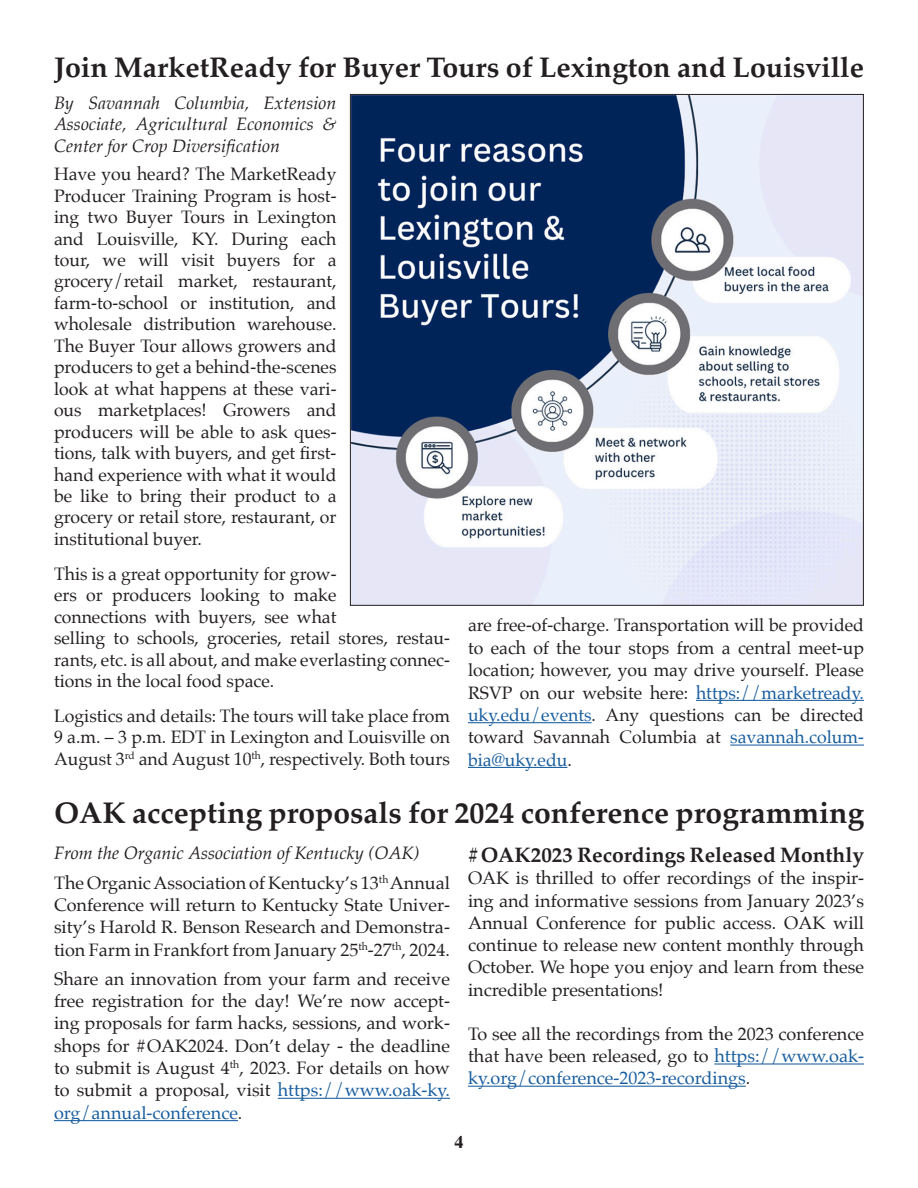
<style>
.page{position:relative;width:918px;height:1188px;background:#fff}
.page>*{position:absolute;margin:0;border:0;box-sizing:border-box;transform-origin:0 0}
.t1{font:700 30px "Palatino";color:#231f20}
.t2{font:700 28.5px "Palatino";color:#231f20}
.t3{font:700 21px "Palatino";color:#231f20}
.t4{font:18px/21.5px "Palatino";color:#231f20;text-align:justify}
.t5{font:italic 18px/21.6px "Palatino";color:#231f20;text-align:justify}
.t6{font:700 18px "Times";color:#231f20}
.s1{color:#175d9e}
</style>
<div class="page">
<img style="left:352px;top:96px;width:510px;height:508px">
<hr style="left:696px;top:700px;width:168px;height:1px;background:#175d9e">
<hr style="left:468px;top:722px;width:124px;height:1px;background:#175d9e">
<hr style="left:730px;top:745px;width:134px;height:1px;background:#175d9e">
<hr style="left:468px;top:767px;width:99px;height:1px;background:#175d9e">
<hr style="left:278px;top:1098px;width:172px;height:1px;background:#175d9e">
<hr style="left:54px;top:1120px;width:184px;height:1px;background:#175d9e">
<hr style="left:714px;top:1063px;width:150px;height:2px;background:#175d9e">
<hr style="left:468px;top:1086px;width:278px;height:1px;background:#175d9e">
<p class="t2" style="left:54px;top:43px;width:811px">Join MarketReady for Buyer Tours of Lexington and Louisville</p>
<p class="t5" style="left:54px;top:92px;width:284px">By Savannah Columbia, Extension Associate, Agricultural Economics &amp; Center for Crop Diversification</p>
<p class="t4" style="left:54px;top:163px;width:284px">Have you heard? The MarketReady Producer Training Program is host&shy;ing two Buyer Tours in Lexington and Louisville, KY. During each tour, we will visit buyers for a grocery/retail market, restaurant, farm-to-school or institution, and wholesale distribution warehouse.<br>The Buyer Tour allows growers and producers to get a behind-the-scenes look at what happens at these vari&shy;ous marketplaces! Growers and producers will be able to ask ques&shy;tions, talk with buyers, and get first&shy;hand experience with what it would be like to bring their product to a grocery or retail store, restaurant, or institutional buyer.</p>
<p class="t4" style="left:54px;top:563px;width:397px;text-align:left">This is a great opportunity for grow-<br>ers or producers looking to make<br>connections with buyers, see what<br>selling to schools, groceries, retail stores, restau&shy;rants, etc. is all about, and make everlasting connec&shy;tions in the local food space.</p>
<p class="t4" style="left:54px;top:705px;width:398px">Logistics and details: The tours will take place from 9 a.m. – 3 p.m. EDT in Lexington and Louisville on August 3<sup>rd</sup> and August 10<sup>th</sup>, respectively. Both tours</p>
<p class="t4" style="left:468px;top:614px;width:398px;line-height:22.4px">are free-of-charge. Transportation will be provided to each of the tour stops from a central meet-up location; however, you may drive yourself. Please RSVP on our website here: <span class="s1">https://marketready. uky.edu/events</span>. Any questions can be directed toward Savannah Columbia at <span class="s1">savannah.colum&shy;bia@uky.edu</span>.</p>
<p class="t1" style="left:54px;top:788px;width:811px">OAK accepting proposals for 2024 conference programming</p>
<p class="t3" style="left:468px;top:837px;width:398px">#OAK2023 Recordings Released Monthly</p>
<p class="t4" style="left:468px;top:867px;width:398px;line-height:22.2px">OAK is thrilled to offer recordings of the inspir&shy;ing and informative sessions from January 2023’s Annual Conference for public access. OAK will continue to release new content monthly through October. We hope you enjoy and learn from these incredible presentations!</p>
<p class="t4" style="left:468px;top:1023px;width:398px;line-height:22.2px">To see all the recordings from the 2023 conference that have been released, go to <span class="s1">https://www.oak&shy;ky.org/conference-2023-recordings</span>.</p>
<p class="t5" style="left:54px;top:842px;width:367px">From the Organic Association of Kentucky (OAK)</p>
<p class="t4" style="left:54px;top:871px;width:398px;line-height:22.4px">The Organic Association of Kentucky’s 13<sup>th</sup> Annual Conference will return to Kentucky State Univer&shy;sity’s Harold R. Benson Research and Demonstra&shy;tion Farm in Frankfort from January 25<sup>th</sup>-27<sup>th</sup>, 2024.</p>
<p class="t4" style="left:54px;top:967px;width:398px;line-height:22.4px">Share an innovation from your farm and receive free registration for the day! We’re now accept&shy;ing proposals for farm hacks, sessions, and work&shy;shops for #OAK2024. Don’t delay - the deadline to submit is August 4<sup>th</sup>, 2023. For details on how to submit a proposal, visit <span class="s1">https://www.oak-ky. org/annual-conference</span>.</p>
<p class="t6" style="left:454px;top:1124px;width:10px">4</p>
</div>
